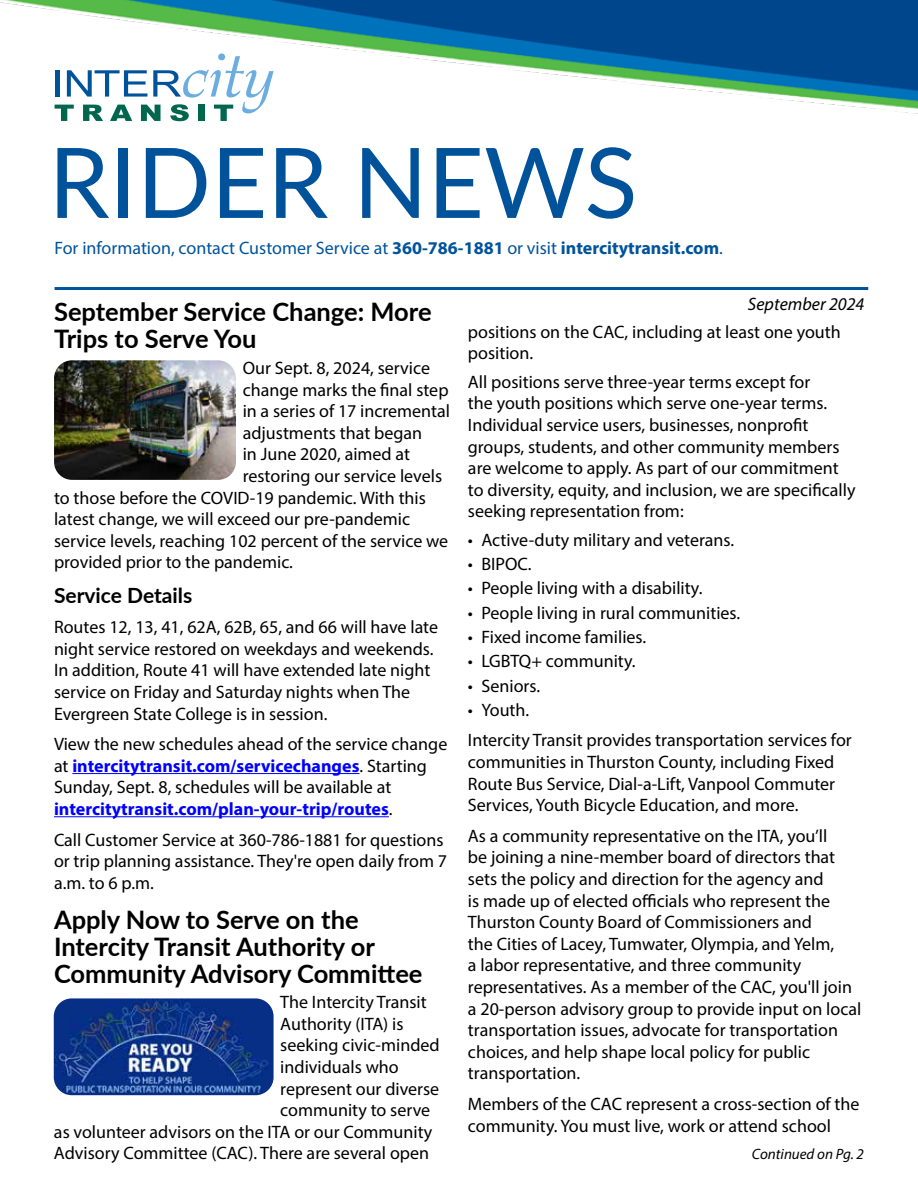
<style>
.page{position:relative;width:918px;height:1188px;background:#fff}
.page>*{position:absolute;margin:0;border:0;box-sizing:border-box;transform-origin:0 0}
.t1{font:97.5px "Lato";color:#00539b}
.t2{font:700 25.5px/27px "Lato";color:#000}
.t3{font:700 21px "Lato";color:#000}
.t4{font:18px/21.6px "Myriad Pro";color:#000}
.t5{font:18px "Myriad Pro";color:#00539b}
.t6{font:italic 18px "Myriad Pro";color:#000}
.t7{font:italic 15px "Myriad Pro";color:#000}
.s1{font-weight:700}
.s2{font-weight:700;color:#00f}
</style>
<div class="page">
<img style="left:0;top:0;width:918px;height:122px">
<svg style="left:55px;top:53px;width:219px;height:68px"></svg>
<hr style="left:55px;top:287px;width:813px;height:3px;background:#00539b">
<hr style="left:72px;top:773px;width:287px;height:1px;background:#00f">
<hr style="left:54px;top:816px;width:335px;height:1px;background:#00f">
<img style="left:54px;top:360px;width:182px;height:120px">
<img style="left:54px;top:998px;width:220px;height:97px">
<h1 class="t1" style="left:49px;top:113px;width:590px">RIDER NEWS</h1>
<p class="t5" style="left:55px;top:237px;width:670px">For information, contact Customer Service at <span class="s1">360-786-1881</span> or visit <span class="s1">intercitytransit.com</span>.</p>
<h2 class="t2" style="left:54px;top:297px;width:379px">September Service Change: More<br>Trips to Serve You</h2>
<p class="t4" style="left:243px;top:357px;width:189px">Our Sept. 8, 2024, service</p>
<p class="t4" style="left:243px;top:378px;width:207px">change marks the final step</p>
<p class="t4" style="left:243px;top:400px;width:209px">in a series of 17 incremental</p>
<p class="t4" style="left:243px;top:422px;width:181px">adjustments that began</p>
<p class="t4" style="left:243px;top:443px;width:169px">in June 2020, aimed at</p>
<p class="t4" style="left:243px;top:465px;width:201px">restoring our service levels</p>
<p class="t4" style="left:54px;top:486px;width:373px">to those before the COVID-19 pandemic. With this</p>
<p class="t4" style="left:54px;top:508px;width:358px">latest change, we will exceed our pre-pandemic</p>
<p class="t4" style="left:54px;top:530px;width:396px">service levels, reaching 102 percent of the service we</p>
<p class="t4" style="left:54px;top:551px;width:240px">provided prior to the pandemic.</p>
<p class="t3" style="left:54px;top:579px;width:140px">Service Details</p>
<p class="t4" style="left:54px;top:616px;width:386px">Routes 12, 13, 41, 62A, 62B, 65, and 66 will have late night service restored on weekdays and weekends.<br>In addition, Route 41 will have extended late night service on Friday and Saturday nights when The Evergreen State College is in session.</p>
<p class="t4" style="left:54px;top:733px;width:395px">View the new schedules ahead of the service change at <span class="s2">intercitytransit.com/servicechanges</span>. Starting Sunday, Sept. 8, schedules will be available at <span class="s2">intercitytransit.com/plan-your-trip/routes</span>.</p>
<p class="t4" style="left:54px;top:828px;width:395px">Call Customer Service at 360-786-1881 for questions or trip planning assistance. They're open daily from 7 a.m. to 6 p.m.</p>
<h2 class="t2" style="left:54px;top:905px;width:370px">Apply Now to Serve on the<br>Intercity Transit Authority or<br>Community Advisory Committee</h2>
<p class="t4" style="left:280px;top:991px;width:148px">The Intercity Transit</p>
<p class="t4" style="left:280px;top:1013px;width:125px">Authority (ITA) is</p>
<p class="t4" style="left:280px;top:1034px;width:161px">seeking civic-minded</p>
<p class="t4" style="left:280px;top:1056px;width:120px">individuals who</p>
<p class="t4" style="left:280px;top:1077px;width:160px">represent our diverse</p>
<p class="t4" style="left:280px;top:1099px;width:151px">community to serve</p>
<p class="t4" style="left:54px;top:1121px;width:380px">as volunteer advisors on the ITA or our Community</p>
<p class="t4" style="left:54px;top:1142px;width:377px">Advisory Committee (CAC). There are several open</p>
<p class="t6" style="left:748px;top:292px;width:118px">September 2024</p>
<p class="t4" style="left:468px;top:321px;width:374px">positions on the CAC, including at least one youth position.</p>
<p class="t4" style="left:468px;top:371px;width:389px">All positions serve three-year terms except for<br>the youth positions which serve one-year terms.<br>Individual service users, businesses, nonprofit groups, students, and other community members are welcome to apply. As part of our commitment to diversity, equity, and inclusion, we are specifically seeking representation from:</p>
<p class="t4" style="left:468px;top:529px;width:268px">• Active-duty military and veterans.</p>
<p class="t4" style="left:468px;top:553px;width:65px">• BIPOC.</p>
<p class="t4" style="left:468px;top:577px;width:236px">• People living with a disability.</p>
<p class="t4" style="left:468px;top:602px;width:274px">• People living in rural communities.</p>
<p class="t4" style="left:468px;top:626px;width:180px">• Fixed income families.</p>
<p class="t4" style="left:468px;top:650px;width:169px">• LGBTQ+ community.</p>
<p class="t4" style="left:468px;top:674px;width:74px">• Seniors.</p>
<p class="t4" style="left:468px;top:694px;width:385px;line-height:30.6px">• Youth.<br>Intercity Transit provides transportation services for</p>
<p class="t4" style="left:468px;top:751px;width:369px;text-align:justify">communities in Thurston County, including Fixed Route Bus Service, Dial-a-Lift, Vanpool Commuter Services, Youth Bicycle Education, and more.</p>
<p class="t4" style="left:468px;top:825px;width:395px">As a community representative on the ITA, you’ll<br>be joining a nine-member board of directors that sets the policy and direction for the agency and<br>is made up of elected officials who represent the Thurston County Board of Commissioners and<br>the Cities of Lacey, Tumwater, Olympia, and Yelm,<br>a labor representative, and three community representatives. As a member of the CAC, you'll join a 20-person advisory group to provide input on local transportation issues, advocate for transportation choices, and help shape local policy for public transportation.</p>
<p class="t4" style="left:468px;top:1093px;width:393px">Members of the CAC represent a cross-section of the community. You must live, work or attend school</p>
<p class="t7" style="left:752px;top:1144px;width:114px">Continued on Pg. 2</p>
</div>
